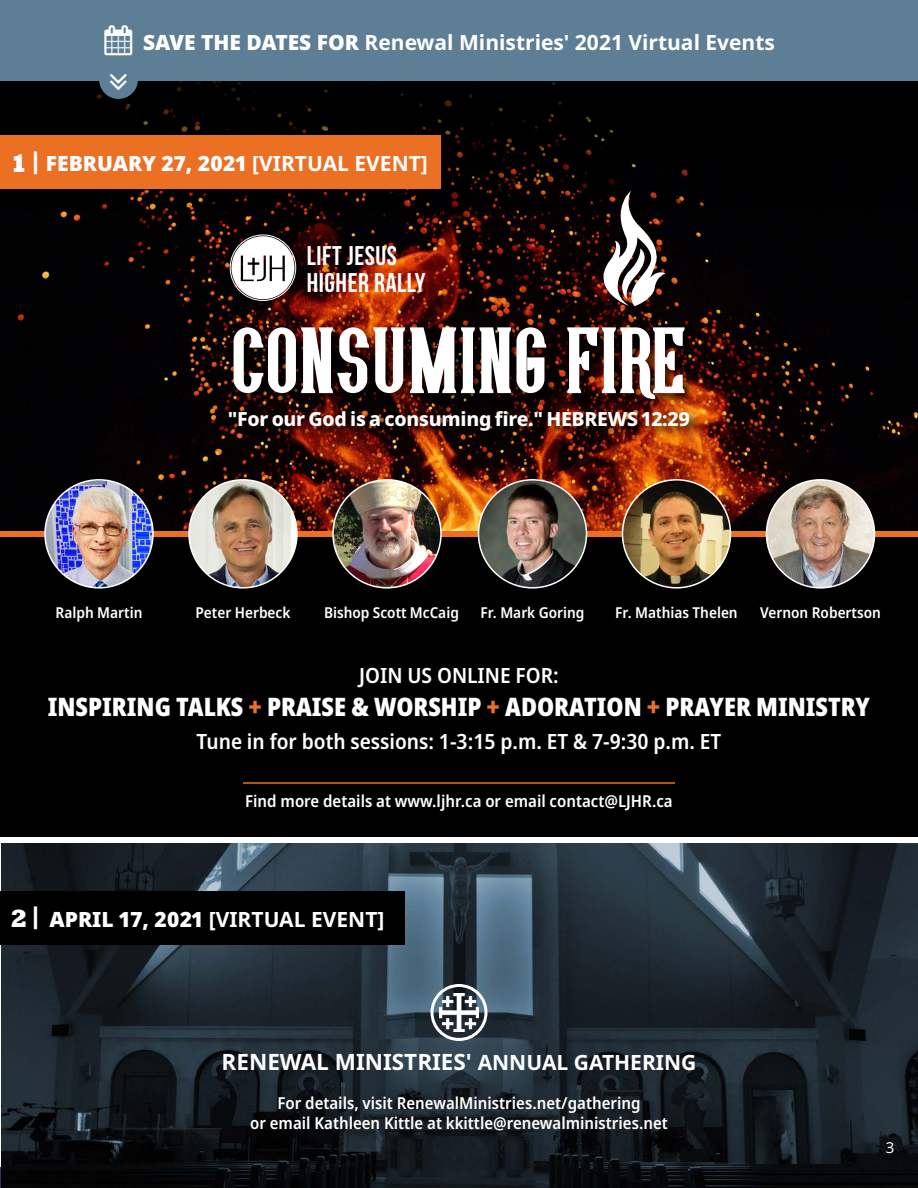
<style>
.page{position:relative;width:918px;height:1188px;background:#fff}
.page>*{position:absolute;margin:0;border:0;box-sizing:border-box;transform-origin:0 0}
.t1{font:81px "Young Heartsecond";letter-spacing:.05em;color:#fff}
.t2{font:700 27px/27px "Bebas Neue";letter-spacing:.02em;color:#fff}
.t3{font:900 condensed 25.5px "Noto Sans";color:#fff}
.t4{font:700 22.5px "Noto Sans";color:#fff}
.t5{font:700 21px "Noto Sans";color:#fff}
.t6{font:600 semi-condensed 21px "Noto Sans";color:#fff}
.t7{font:900 21px "Noto Sans";color:#fff}
.t8{font:800 19.5px "Noto Sans";letter-spacing:-.015em;color:#fff}
.t9{font:600 semi-condensed 16.5px/19.8px "Noto Sans";color:#fff;text-align:center}
.t10{font:600 semi-condensed 15px "Noto Sans";color:#fff}
.t11{font:15px "Noto Sans";color:#fff}
.s1{font-weight:900}
.s2{font-family:"Rockwell";font-weight:800;font-size:25.5px}
.s3{font-weight:700}
.s4{color:#eb7023}
.s5{font-size:21px}
</style>
<div class="page">
<img style="left:1px;top:843px;width:917px;height:345px">
<img style="left:0;top:81px;width:918px;height:450px">
<div style="left:0;top:135px;width:440px;height:54px;background:#eb7023"></div>
<div style="left:231px;top:325px;width:465px;height:86px;background:#000;opacity:.75"></div>
<img style="left:231px;top:236px;width:317px;height:172px">
<img style="left:565px;top:326px;width:122px;height:75px">
<div style="left:227px;top:408px;width:474px;height:35px;background:#000;opacity:.75"></div>
<svg style="left:593px;top:191px;width:73px;height:115px"></svg>
<div style="left:0;top:535px;width:918px;height:302px;background:#000"></div>
<div style="left:99px;top:60px;width:39px;height:39px;background:#5d7e95;border-radius:50%"></div>
<div style="left:430px;top:984px;width:58px;height:57px;border:3px solid #fff;border-radius:50%"></div>
<img style="left:440px;top:993px;width:38px;height:39px">
<div style="left:0;top:0;width:918px;height:81px;background:#5d7e95"></div>
<div style="left:0;top:891px;width:405px;height:54px;background:#000"></div>
<div style="left:0;top:531px;width:918px;height:6px;background:#eb7023"></div>
<img style="left:45px;top:480px;width:108px;height:108px;border-radius:54px">
<div style="left:44px;top:479px;width:110px;height:110px;border:2px solid #fff;border-radius:50%"></div>
<img style="left:189px;top:480px;width:108px;height:108px;border-radius:54px">
<div style="left:188px;top:479px;width:110px;height:110px;border:2px solid #fff;border-radius:50%"></div>
<img style="left:333px;top:480px;width:108px;height:108px;border-radius:54px">
<div style="left:332px;top:479px;width:110px;height:110px;border:2px solid #fff;border-radius:50%"></div>
<img style="left:478px;top:480px;width:108px;height:108px;border-radius:54px">
<div style="left:478px;top:479px;width:109px;height:110px;border:2px solid #fff;border-radius:50%"></div>
<img style="left:622px;top:480px;width:108px;height:108px;border-radius:54px">
<div style="left:622px;top:479px;width:109px;height:110px;border:2px solid #fff;border-radius:50%"></div>
<img style="left:766px;top:480px;width:108px;height:108px;border-radius:54px">
<div style="left:766px;top:479px;width:109px;height:110px;border:2px solid #fff;border-radius:50%"></div>
<hr style="left:243px;top:782px;width:432px;height:2px;background:#eb7023">
<p class="t5" style="left:105px;top:27px;width:672px">▲ <span class="s1">SAVE THE DATES FOR</span> Renewal Ministries' 2021 Virtual Events</p>
<p class="t7" style="left:10px;top:147px;width:419px"><span class="s2">1|</span>FEBRUARY 27, 2021 <span class="s3">[VIRTUAL EVENT]</span></p>
<h2 class="t2" style="left:307px;top:241px;width:120px">LIFT JESUS<br>HIGHER RALLY</h2>
<h1 class="t1" style="left:233px;top:314px;width:454px">CONSUMING FIRE</h1>
<p class="t8" style="left:228px;top:405px;width:464px">"For our God is a consuming fire." HEBREWS 12:29</p>
<p class="t10" style="left:56px;top:602px;width:88px">Ralph Martin</p>
<p class="t10" style="left:196px;top:602px;width:96px">Peter Herbeck</p>
<p class="t10" style="left:324px;top:602px;width:136px">Bishop Scott McCaig</p>
<p class="t10" style="left:480px;top:602px;width:106px">Fr. Mark Goring</p>
<p class="t10" style="left:615px;top:602px;width:124px">Fr. Mathias Thelen</p>
<p class="t10" style="left:760px;top:602px;width:122px">Vernon Robertson</p>
<p class="t6" style="left:359px;top:661px;width:201px">JOIN US ONLINE FOR:</p>
<h3 class="t3" style="left:48px;top:688px;width:824px">INSPIRING TALKS <span class="s4">+</span> PRAISE &amp; WORSHIP <span class="s4">+</span> ADORATION <span class="s4">+</span> PRAYER MINISTRY</h3>
<p class="t6" style="left:197px;top:727px;width:526px">Tune in for both sessions: 1-3:15 p.m. ET &amp; 7-9:30 p.m. ET</p>
<p class="t9" style="left:245px;top:791px;width:429px">Find more details at www.ljhr.ca or email contact@LJHR.ca</p>
<p class="t5" style="left:10px;top:904px;width:376px"><span class="s2">2|</span> <span class="s1">APRIL 17, 2021</span> [VIRTUAL EVENT]</p>
<h3 class="t4" style="left:222px;top:1045px;width:476px">RENEWAL MINISTRIES' <span class="s5">ANNUAL GATHERING</span></h3>
<p class="t9" style="left:250px;top:1094px;width:419px">For details, visit RenewalMinistries.net/gathering<br>or email Kathleen Kittle at kkittle@renewalministries.net</p>
<p class="t11" style="left:886px;top:1137px;width:10px">3</p>
</div>
